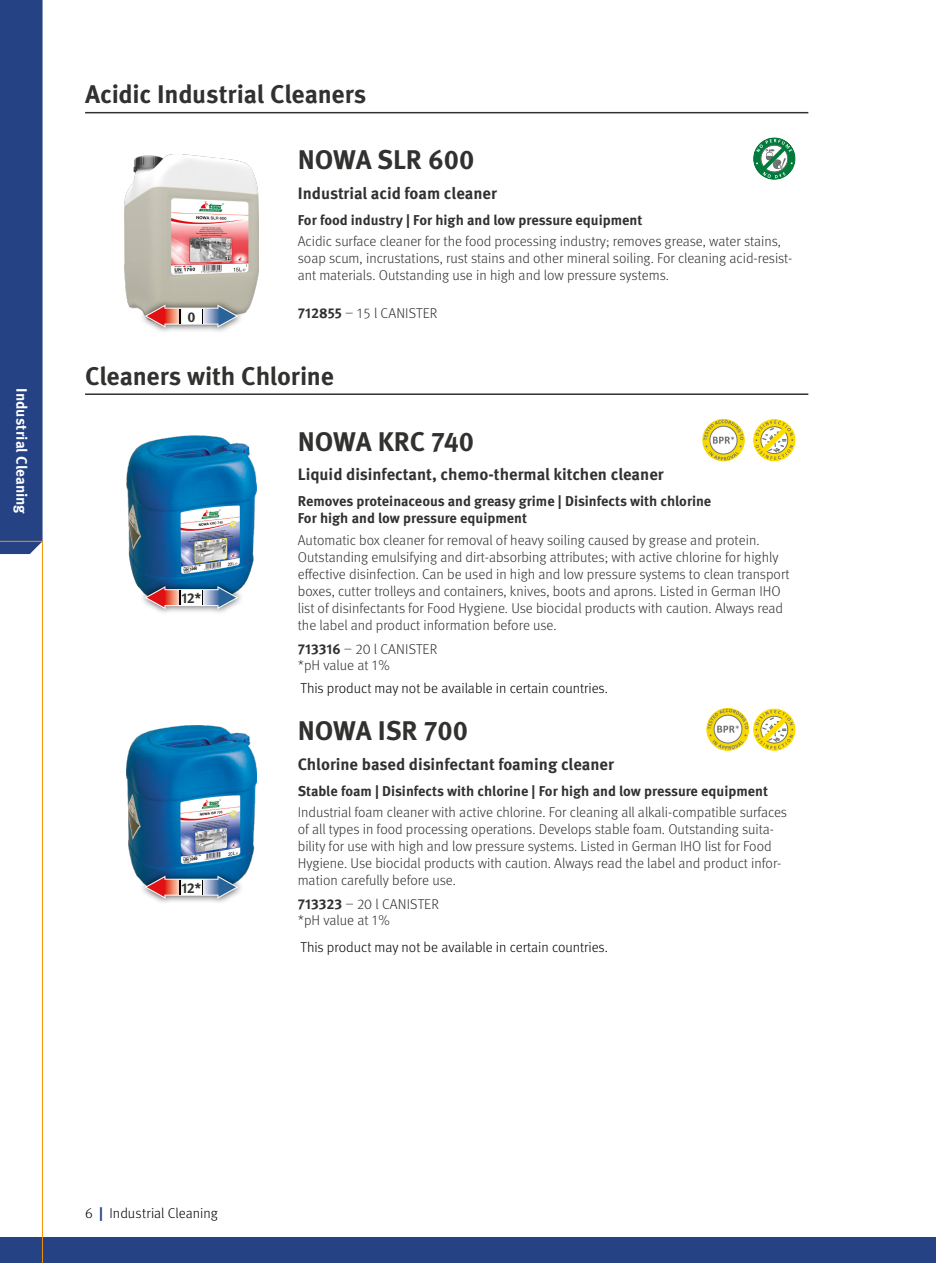
<style>
.page{position:relative;width:936px;height:1263px;background:#fff}
.page>*{position:absolute;margin:0;border:0;box-sizing:border-box;transform-origin:0 0}
.t1{font:700 27px "Meta Pro";color:#313130}
.t2{font:700 25.5px "Meta Pro";letter-spacing:-.01em;color:#313130}
.t3{font:700 16.5px "Meta Pro";color:#313130}
.t4{font:700 15px "Meta Pro";color:#fff}
.t5{font:300 14.25px/17.1px "Meta Pro";color:#313130}
.t6{font:700 14.25px/17.1px "Meta Pro";color:#313130}
.t7{font:300 14.25px "Meta Pro";color:#000}
.s1{font-weight:700}
.s2{font-weight:700;color:#244284}
</style>
<div class="page">
<div style="left:0;top:1237px;width:935px;height:26px;background:#244284"></div>
<svg style="left:0;top:0;width:43px;height:1263px"></svg>
<hr style="left:85px;top:112px;width:723px;height:1px;background:#313130">
<hr style="left:85px;top:393px;width:723px;height:2px;background:#313130">
<img style="left:126px;top:436px;width:130px;height:151px">
<div style="left:138px;top:580px;width:107px;height:36px;background:#000;opacity:.75"></div>
<svg style="left:145px;top:586px;width:93px;height:23px"></svg>
<img style="left:702px;top:419px;width:42px;height:42px;border-radius:21px">
<svg style="left:753px;top:419px;width:42px;height:42px"></svg>
<svg style="left:755px;top:420px;width:38px;height:40px"></svg>
<img style="left:127px;top:725px;width:129px;height:153px">
<div style="left:138px;top:869px;width:107px;height:36px;background:#000;opacity:.75"></div>
<svg style="left:145px;top:876px;width:93px;height:23px"></svg>
<svg style="left:706px;top:708px;width:42px;height:43px"></svg>
<svg style="left:708px;top:710px;width:38px;height:39px"></svg>
<svg style="left:753px;top:708px;width:42px;height:43px"></svg>
<svg style="left:755px;top:710px;width:38px;height:39px"></svg>
<img style="left:125px;top:154px;width:133px;height:159px">
<div style="left:138px;top:298px;width:107px;height:36px;background:#000;opacity:.75"></div>
<svg style="left:145px;top:305px;width:93px;height:23px"></svg>
<svg style="left:753px;top:137px;width:42px;height:43px"></svg>
<svg style="left:756px;top:139px;width:36px;height:39px"></svg>
<img style="left:706px;top:708px;width:43px;height:42px;border-radius:21px">
<p class="t4" style="left:33px;top:388px;width:127px;rotate:90deg">Industrial Cleaning</p>
<h2 class="t2" style="left:85px;top:75px;width:283px">Acidic Industrial Cleaners</h2>
<p class="t6" style="left:187px;top:307px;width:10px">0</p>
<h1 class="t1" style="left:298px;top:139px;width:178px">NOWA SLR 600</h1>
<p class="t3" style="left:298px;top:180px;width:200px">Industrial acid foam cleaner</p>
<p class="t6" style="left:298px;top:210px;width:346px">For food industry | For high and low pressure equipment</p>
<p class="t5" style="left:298px;top:232px;width:496px">Acidic surface cleaner for the food processing industry; removes grease, water stains, soap scum, incrustations, rust stains and other mineral soiling. For cleaning acid-resist&shy;ant materials. Outstanding use in high and low pressure systems.</p>
<p class="t5" style="left:298px;top:304px;width:141px"><span class="s1">712855</span> – 15 l CANISTER</p>
<h2 class="t2" style="left:85px;top:356px;width:250px">Cleaners with Chlorine</h2>
<p class="t6" style="left:181px;top:589px;width:21px">12*</p>
<p class="t6" style="left:181px;top:878px;width:21px">12*</p>
<h1 class="t1" style="left:298px;top:420px;width:178px">NOWA KRC 740</h1>
<p class="t3" style="left:298px;top:462px;width:367px">Liquid disinfectant, chemo-thermal kitchen cleaner</p>
<p class="t6" style="left:298px;top:492px;width:415px">Removes proteinaceous and greasy grime | Disinfects with chlorine<br>For high and low pressure equipment</p>
<p class="t5" style="left:298px;top:530px;width:493px">Automatic box cleaner for removal of heavy soiling caused by grease and protein.<br>Outstanding emulsifying and dirt-absorbing attributes; with active chlorine for highly effective disinfection. Can be used in high and low pressure systems to clean transport boxes, cutter trolleys and containers, knives, boots and aprons. Listed in German IHO list of disinfectants for Food Hygiene. Use biocidal products with caution. Always read the label and product information before use.</p>
<p class="t5" style="left:298px;top:640px;width:141px;line-height:16.5px"><span class="s1">713316</span> – 20 l CANISTER *pH value at 1%</p>
<p class="t7" style="left:300px;top:677px;width:309px">This product may not be available in certain countries.</p>
<h1 class="t1" style="left:298px;top:710px;width:172px">NOWA ISR 700</h1>
<p class="t3" style="left:298px;top:751px;width:317px">Chlorine based disinfectant foaming cleaner</p>
<p class="t6" style="left:298px;top:781px;width:472px">Stable foam | Disinfects with chlorine | For high and low pressure equipment</p>
<p class="t5" style="left:298px;top:803px;width:490px">Industrial foam cleaner with active chlorine. For cleaning all alkali-compatible surfaces of all types in food processing operations. Develops stable foam. Outstanding suita&shy;bility for use with high and low pressure systems. Listed in German IHO list for Food Hygiene. Use biocidal products with caution. Always read the label and product infor&shy;mation carefully before use.</p>
<p class="t5" style="left:298px;top:895px;width:142px;line-height:16.5px"><span class="s1">713323</span> – 20 l CANISTER *pH value at 1%</p>
<p class="t7" style="left:300px;top:937px;width:309px">This product may not be available in certain countries.</p>
<p class="t7" style="left:85px;top:1203px;width:134px">6 <span class="s2">|</span> Industrial Cleaning</p>
</div>
